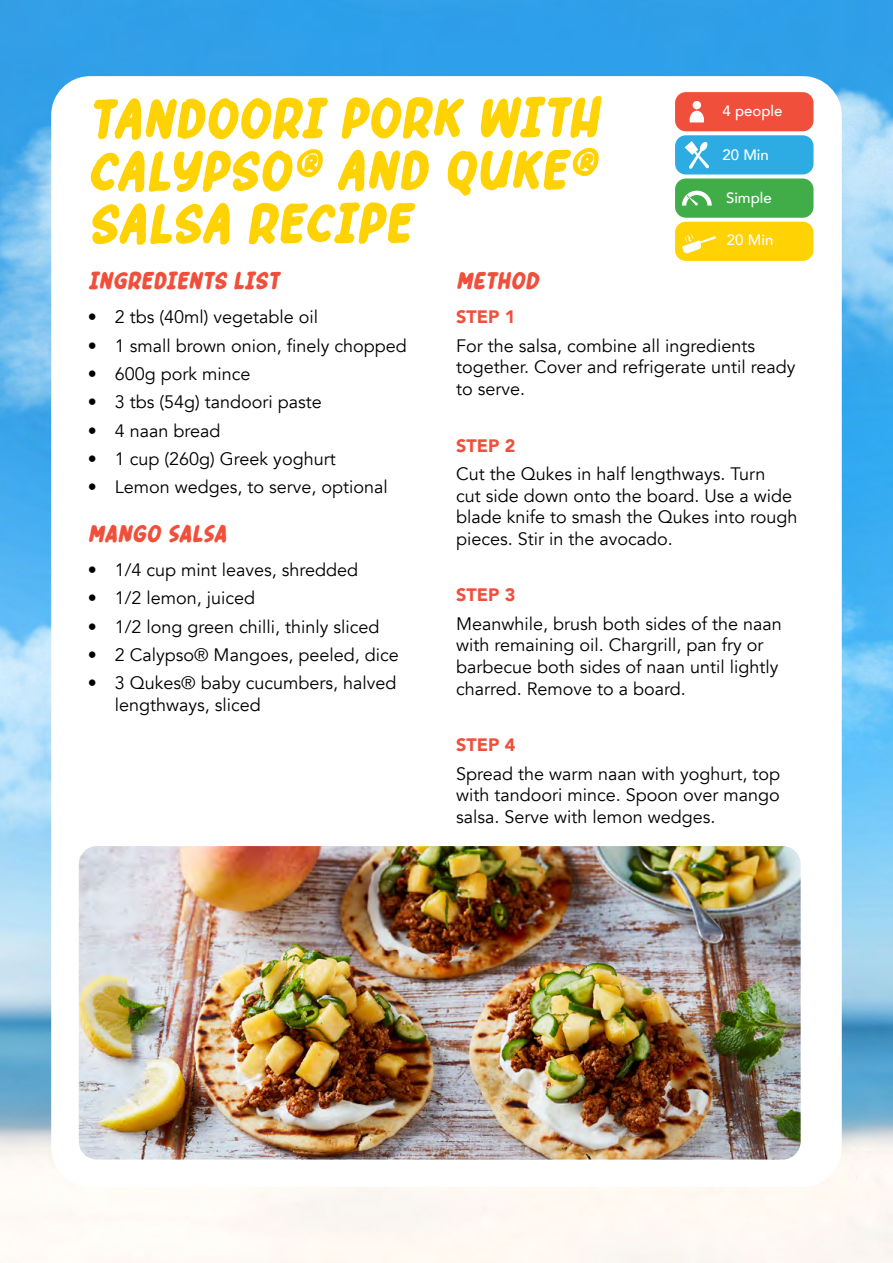
<style>
.page{position:relative;width:893px;height:1263px;background:#fff}
.page>*{position:absolute;margin:0;border:0;box-sizing:border-box;transform-origin:0 0}
.t1{font:italic 61.5px/52.7px "Header Marker";color:#ffd203;text-align:justify}
.t2{font:italic 27px "Header Marker";letter-spacing:.005em;color:#f0503b}
.t3{font:18px/21.6px "Avenir";color:#000}
.t4{font:900 18px "Avenir";color:#f0503b}
.t5{font:500 15px "Avenir";color:#fff}
</style>
<div class="page">
<img style="left:0;top:0;width:893px;height:1263px">
<div style="left:51px;top:76px;width:791px;height:1111px;background:#fff;border-radius:39px"></div>
<div style="left:675px;top:92px;width:138px;height:39px;background:#f0503b;border-radius:11px"></div>
<div style="left:675px;top:135px;width:138px;height:39px;background:#2cace2;border-radius:11px"></div>
<div style="left:675px;top:178px;width:138px;height:40px;background:#41ad49;border-radius:11px"></div>
<div style="left:675px;top:222px;width:138px;height:39px;background:#ffd203;border-radius:11px"></div>
<div style="left:693px;top:101px;width:8px;height:8px;background:#fff;border-radius:50%"></div>
<svg style="left:690px;top:111px;width:14px;height:11px"></svg>
<svg style="left:685px;top:141px;width:24px;height:28px"></svg>
<svg style="left:682px;top:191px;width:30px;height:15px"></svg>
<svg style="left:682px;top:234px;width:34px;height:20px"></svg>
<img style="left:79px;top:846px;width:722px;height:313px">
<h1 class="t1" style="left:86px;top:94px;width:513px">TANDOORI PORK WITH CALYPSO® AND QUKE® SALSA RECIPE</h1>
<h2 class="t2" style="left:88px;top:267px;width:192px">INGREDIENTS LIST</h2>
<h2 class="t2" style="left:456px;top:267px;width:84px">METHOD</h2>
<p class="t5" style="left:722px;top:97px;width:62px">4 people</p>
<p class="t5" style="left:722px;top:142px;width:48px">20 Min</p>
<p class="t5" style="left:726px;top:185px;width:47px">Simple</p>
<p class="t5" style="left:727px;top:226px;width:48px">20 Min</p>
<p class="t3" style="left:88px;top:307px;width:232px">• 2 tbs (40ml) vegetable oil</p>
<p class="t3" style="left:88px;top:335px;width:321px">• 1 small brown onion, finely chopped</p>
<p class="t3" style="left:88px;top:363px;width:164px">• 600g pork mince</p>
<p class="t3" style="left:88px;top:392px;width:235px">• 3 tbs (54g) tandoori paste</p>
<p class="t3" style="left:88px;top:420px;width:134px">• 4 naan bread</p>
<p class="t3" style="left:88px;top:448px;width:249px">• 1 cup (260g) Greek yoghurt</p>
<p class="t3" style="left:88px;top:477px;width:302px">• Lemon wedges, to serve, optional</p>
<h2 class="t2" style="left:88px;top:520px;width:140px">MANGO SALSA</h2>
<p class="t3" style="left:88px;top:559px;width:272px">• 1/4 cup mint leaves, shredded</p>
<p class="t3" style="left:88px;top:588px;width:169px">• 1/2 lemon, juiced</p>
<p class="t3" style="left:88px;top:616px;width:293px">• 1/2 long green chilli, thinly sliced</p>
<p class="t3" style="left:88px;top:644px;width:312px">• 2 Calypso® Mangoes, peeled, dice</p>
<p class="t3" style="left:115px;top:673px;width:283px;text-indent:-27px">• 3 Qukes® baby cucumbers, halved lengthways, sliced</p>
<p class="t4" style="left:456px;top:302px;width:61px">STEP 1</p>
<p class="t3" style="left:456px;top:335px;width:341px">For the salsa, combine all ingredients together. Cover and refrigerate until ready to serve.</p>
<p class="t4" style="left:456px;top:430px;width:61px">STEP 2</p>
<p class="t3" style="left:456px;top:463px;width:343px">Cut the Qukes in half lengthways. Turn<br>cut side down onto the board. Use a wide blade knife to smash the Qukes into rough pieces. Stir in the avocado.</p>
<p class="t4" style="left:456px;top:580px;width:61px">STEP 3</p>
<p class="t3" style="left:456px;top:613px;width:327px">Meanwhile, brush both sides of the naan with remaining oil. Chargrill, pan fry or barbecue both sides of naan until lightly charred. Remove to a board.</p>
<p class="t4" style="left:456px;top:730px;width:61px">STEP 4</p>
<p class="t3" style="left:456px;top:763px;width:325px;text-align:justify">Spread the warm naan with yoghurt, top with tandoori mince. Spoon over mango salsa. Serve with lemon wedges.</p>
</div>
